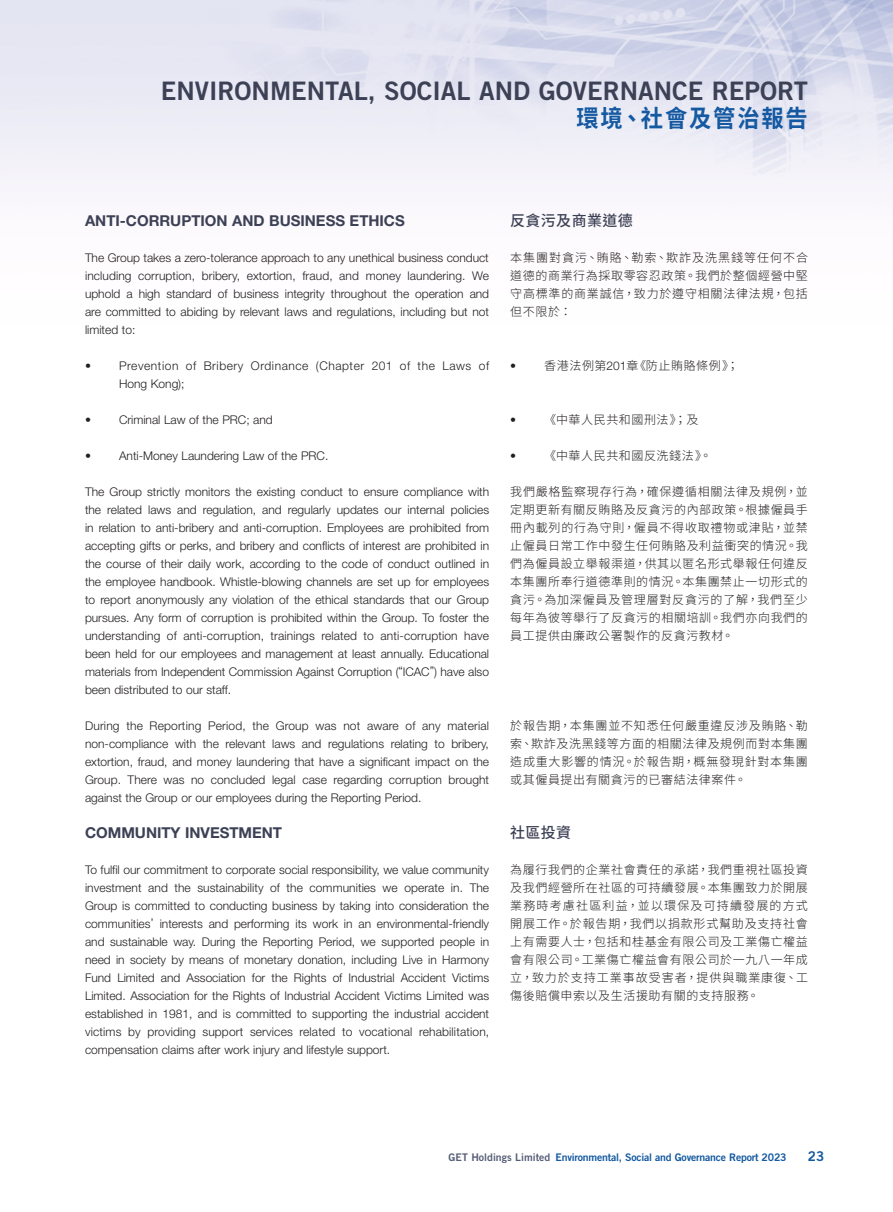
<style>
.page{position:relative;width:893px;height:1212px;background:#fff}
.page>*{position:absolute;margin:0;border:0;box-sizing:border-box;transform-origin:0 0}
.t1{font:25.5px "Trade Gothic LT Std Bd 2";color:#3d4156}
.t2{font:700 24px "Source Han Sans TC";letter-spacing:.08em;color:#1459a1;scale:.93 1}
.Heading_1{font:700 15px "Helvetica Neue LT Std";color:#3d4156}
.C_Heading_1{font:500 15px "Source Han Sans TC";letter-spacing:.025em;color:#3d4156}
.t3{font:13.5px "Trade Gothic LT Std Bd 2";color:#1459a1}
.Body_Text{font:300 12px/18px "Helvetica Neue LT Std";color:#231f20;text-align:justify}
.C_Body_Text{font:300 12px/18px "Source Han Sans TC";letter-spacing:.05em;color:#231f20;text-align:justify}
.Body_Text-2{font:300 12px/18px "Helvetica Neue LT Std";letter-spacing:.045em;color:#231f20}
.t4{font:10.5px "Trade Gothic LT Std Bd 2";letter-spacing:-.02em;color:#1459a1}
.s1{font-family:"Helvetica Neue LT Std"}
.s2{color:#565d77}
</style>
<div class="page">
<img style="left:0;top:0;width:893px;height:180px">
<h1 class="t1" style="left:161px;top:75px;width:649px">ENVIRONMENTAL, SOCIAL AND GOVERNANCE REPORT</h1>
<h2 class="t2" style="left:576px;top:105px;width:251px">環境、社會及管治報告</h2>
<p class="Heading_1" style="left:85px;top:211px;width:321px">ANTI-CORRUPTION AND BUSINESS ETHICS</p>
<p class="Body_Text" style="left:85px;top:248px;width:406px">The Group takes a zero-tolerance approach to any unethical business conduct including corruption, bribery, extortion, fraud, and money laundering. We uphold a high standard of business integrity throughout the operation and are committed to abiding by relevant laws and regulations, including but not limited to:</p>
<p class="Body_Text-2" style="left:119px;top:356px;width:372px;text-indent:-34px">• Prevention of Bribery Ordinance (Chapter 201 of the Laws of<br>Hong Kong);</p>
<p class="Body_Text" style="left:85px;top:410px;width:189px">• Criminal Law of the PRC; and</p>
<p class="Body_Text" style="left:85px;top:446px;width:245px">• Anti-Money Laundering Law of the PRC.</p>
<p class="Body_Text" style="left:85px;top:482px;width:406px">The Group strictly monitors the existing conduct to ensure compliance with the related laws and regulation, and regularly updates our internal policies in relation to anti-bribery and anti-corruption. Employees are prohibited from accepting gifts or perks, and bribery and conflicts of interest are prohibited in the course of their daily work, according to the code of conduct outlined in the employee handbook. Whistle-blowing channels are set up for employees to report anonymously any violation of the ethical standards that our Group pursues. Any form of corruption is prohibited within the Group. To foster the understanding of anti-corruption, trainings related to anti-corruption have been held for our employees and management at least annually. Educational materials from Independent Commission Against Corruption (“ICAC”) have also been distributed to our staff.</p>
<p class="Body_Text" style="left:85px;top:716px;width:406px">During the Reporting Period, the Group was not aware of any material non-compliance with the relevant laws and regulations relating to bribery, extortion, fraud, and money laundering that have a significant impact on the Group. There was no concluded legal case regarding corruption brought against the Group or our employees during the Reporting Period.</p>
<p class="Heading_1" style="left:85px;top:823px;width:199px">COMMUNITY INVESTMENT</p>
<p class="Body_Text" style="left:85px;top:860px;width:406px">To fulfil our commitment to corporate social responsibility, we value community investment and the sustainability of the communities we operate in. The Group is committed to conducting business by taking into consideration the communities’ interests and performing its work in an environmental-friendly and sustainable way. During the Reporting Period, we supported people in need in society by means of monetary donation, including Live in Harmony Fund Limited and Association for the Rights of Industrial Accident Victims Limited. Association for the Rights of Industrial Accident Victims Limited was established in 1981, and is committed to supporting the industrial accident victims by providing support services related to vocational rehabilitation, compensation claims after work injury and lifestyle support.</p>
<p class="C_Heading_1" style="left:510px;top:212px;width:124px">反貪污及商業道德</p>
<p class="C_Body_Text" style="left:510px;top:249px;width:299px">本集團對貪污、賄賂、勒索、欺詐及洗黑錢等任何不合道德的商業行為採取零容忍政策。我們於整個經營中堅守高標準的商業誠信，致力於遵守相關法律法規，包括但不限於：</p>
<p class="C_Body_Text" style="left:510px;top:357px;width:230px"><span class="s1">•</span> 香港法例第<span class="s1">201</span>章《防止賄賂條例》；</p>
<p class="C_Body_Text" style="left:510px;top:411px;width:190px"><span class="s1">•</span> 《中華人民共和國刑法》；及</p>
<p class="C_Body_Text" style="left:510px;top:447px;width:203px"><span class="s1">•</span> 《中華人民共和國反洗錢法》。</p>
<p class="C_Body_Text" style="left:510px;top:483px;width:299px">我們嚴格監察現存行為，確保遵循相關法律及規例，並定期更新有關反賄賂及反貪污的內部政策。根據僱員手冊內載列的行為守則，僱員不得收取禮物或津貼，並禁止僱員日常工作中發生任何賄賂及利益衝突的情況。我們為僱員設立舉報渠道，供其以匿名形式舉報任何違反本集團所奉行道德準則的情況。本集團禁止一切形式的貪污。為加深僱員及管理層對反貪污的了解，我們至少每年為彼等舉行了反貪污的相關培訓。我們亦向我們的員工提供由廉政公署製作的反貪污教材。</p>
<p class="C_Body_Text" style="left:510px;top:717px;width:299px">於報告期，本集團並不知悉任何嚴重違反涉及賄賂、勒索、欺詐及洗黑錢等方面的相關法律及規例而對本集團造成重大影響的情況。於報告期，概無發現針對本集團或其僱員提出有關貪污的已審結法律案件。</p>
<p class="C_Heading_1" style="left:510px;top:824px;width:63px">社區投資</p>
<p class="C_Body_Text" style="left:510px;top:861px;width:299px">為履行我們的企業社會責任的承諾，我們重視社區投資及我們經營所在社區的可持續發展。本集團致力於開展業務時考慮社區利益，並以環保及可持續發展的方式開展工作。於報告期，我們以捐款形式幫助及支持社會上有需要人士，包括和桂基金有限公司及工業傷亡權益會有限公司。工業傷亡權益會有限公司於一九八一年成立，致力於支持工業事故受害者，提供與職業康復、工傷後賠償申索以及生活援助有關的支持服務。</p>
<p class="t4" style="left:449px;top:1150px;width:340px"><span class="s2">GET Holdings Limited</span> Environmental, Social and Governance Report 2023</p>
<p class="t3" style="left:808px;top:1148px;width:18px">23</p>
</div>
